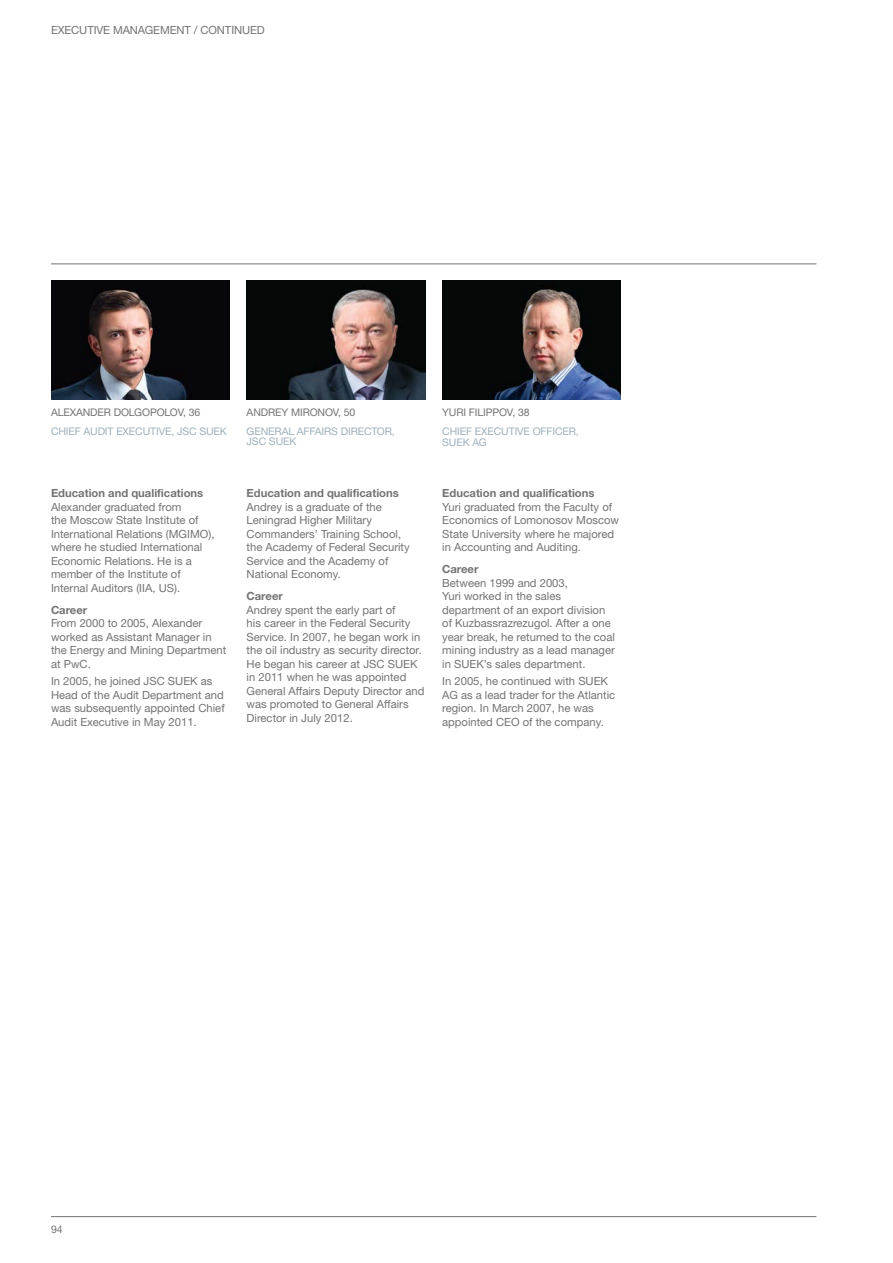
<style>
.page{position:relative;width:893px;height:1263px;background:#fff}
.page>*{position:absolute;margin:0;border:0;box-sizing:border-box;transform-origin:0 0}
.t1{font:11.25px/13.5px "Helvetica Neue LTW1 G";color:#747373}
.t2{font:700 11.25px "Helvetica Neue LTW1 G";color:#747373}
.t3{font:10.5px/10.5px "Helvetica Neue LTW1 G";letter-spacing:-.01em;color:#9db0bb}
.t4{font:10.5px "Helvetica Neue LTW1 G";letter-spacing:-.01em;color:#747373}
</style>
<div class="page">
<hr style="left:51px;top:1216px;width:765px;height:1px;background:#747373">
<hr style="left:51px;top:264px;width:765px;height:1px;background:#747373">
<img style="left:247px;top:281px;width:178px;height:119px">
<img style="left:442px;top:281px;width:179px;height:119px">
<img style="left:51px;top:281px;width:179px;height:119px">
<p class="t1" style="left:51px;top:23px;width:215px">EXECUTIVE MANAGEMENT / CONTINUED</p>
<p class="t4" style="left:51px;top:405px;width:151px">ALEXANDER DOLGOPOLOV, 36</p>
<p class="t3" style="left:51px;top:426px;width:177px">CHIEF AUDIT EXECUTIVE, JSC SUEK</p>
<p class="t2" style="left:51px;top:486px;width:154px">Education and qualifications</p>
<p class="t1" style="left:51px;top:500px;width:165px">Alexander graduated from<br>the Moscow State Institute of<br>International Relations (MGIMO), where he studied International<br>Economic Relations. He is a member of the Institute of<br>Internal Auditors (IIA, US).</p>
<p class="t2" style="left:51px;top:603px;width:38px">Career</p>
<p class="t1" style="left:51px;top:616px;width:177px">From 2000 to 2005, Alexander worked as Assistant Manager in the Energy and Mining Department at PwC.</p>
<p class="t1" style="left:51px;top:674px;width:175px">In 2005, he joined JSC SUEK as<br>Head of the Audit Department and was subsequently appointed Chief<br>Audit Executive in May 2011.</p>
<p class="t4" style="left:247px;top:405px;width:110px">ANDREY MIRONOV, 50</p>
<p class="t3" style="left:247px;top:426px;width:150px">GENERAL AFFAIRS DIRECTOR,<br>JSC SUEK</p>
<p class="t2" style="left:247px;top:486px;width:154px">Education and qualifications</p>
<p class="t1" style="left:247px;top:500px;width:165px">Andrey is a graduate of the<br>Leningrad Higher Military<br>Commanders’ Training School, the Academy of Federal Security<br>Service and the Academy of<br>National Economy.</p>
<p class="t2" style="left:247px;top:589px;width:38px">Career</p>
<p class="t1" style="left:247px;top:603px;width:179px">Andrey spent the early part of<br>his career in the Federal Security<br>Service. In 2007, he began work in the oil industry as security director.<br>He began his career at JSC SUEK in 2011 when he was appointed<br>General Affairs Deputy Director and was promoted to General Affairs<br>Director in July 2012.</p>
<p class="t4" style="left:442px;top:406px;width:89px">YURI FILIPPOV, 38</p>
<p class="t3" style="left:442px;top:426px;width:138px">CHIEF EXECUTIVE OFFICER,<br>SUEK AG</p>
<p class="t2" style="left:442px;top:486px;width:154px">Education and qualifications</p>
<p class="t1" style="left:442px;top:500px;width:178px">Yuri graduated from the Faculty of<br>Economics of Lomonosov Moscow<br>State University where he majored in Accounting and Auditing.</p>
<p class="t2" style="left:442px;top:562px;width:38px">Career</p>
<p class="t1" style="left:442px;top:576px;width:174px">Between 1999 and 2003,<br>Yuri worked in the sales department of an export division of Kuzbassrazrezugol. After a one year break, he returned to the coal mining industry as a lead manager in SUEK’s sales department.</p>
<p class="t1" style="left:442px;top:674px;width:175px">In 2005, he continued with SUEK<br>AG as a lead trader for the Atlantic region. In March 2007, he was appointed CEO of the company.</p>
<p class="t4" style="left:51px;top:1223px;width:13px">94</p>
</div>
